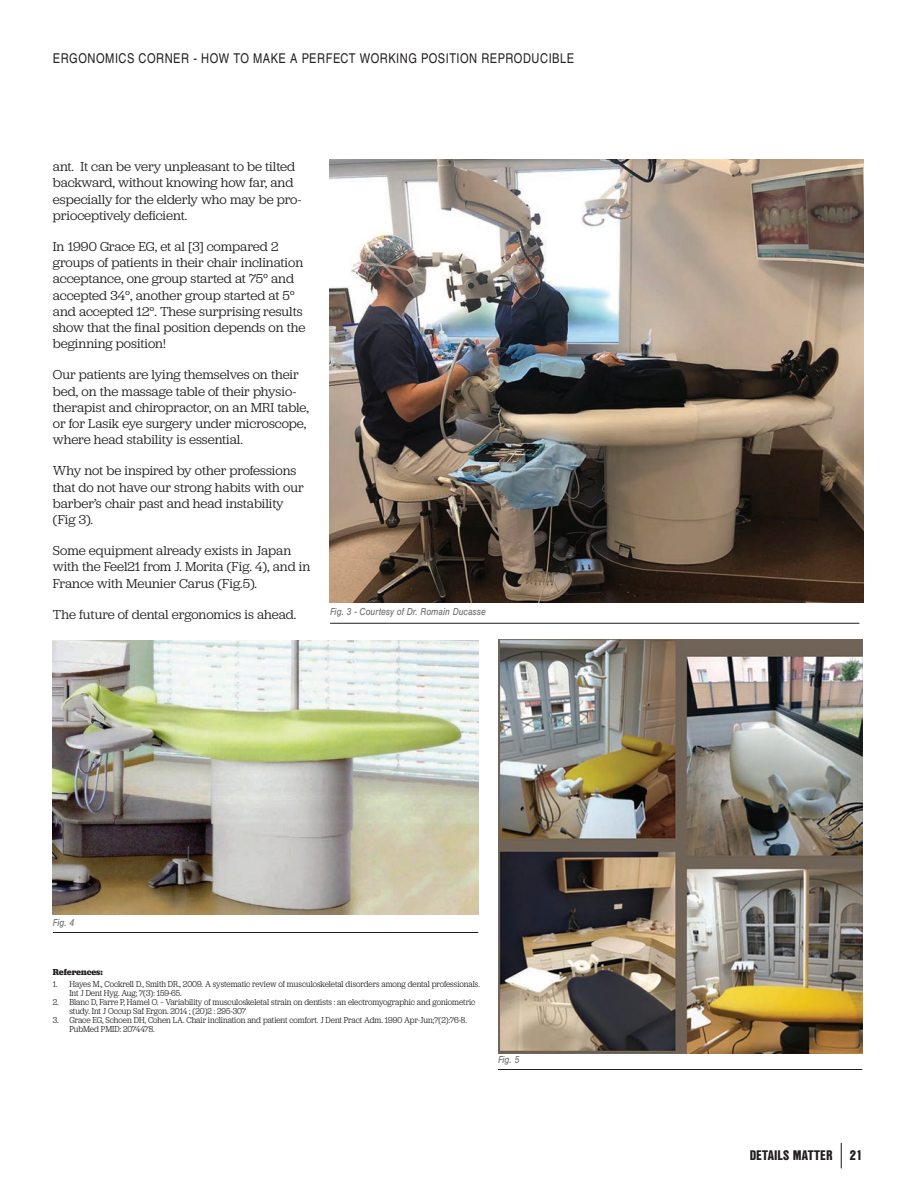
<style>
.page{position:relative;width:918px;height:1188px;background:#fff}
.page>*{position:absolute;margin:0;border:0;box-sizing:border-box;transform-origin:0 0}
.t1{font:13.5px/16.2px "Jubilat";letter-spacing:-.005em;color:#231f20}
.t2{font:13.5px "Nimbus San Con L";letter-spacing:.04em;color:#231f20}
.t3{font:900 13.5px "Nimbus San Con L";color:#231f20}
.t4{font:italic 10.5px "Nimbus San";color:#6c6d70;scale:.87 1}
.t5{font:9px/9px "Jubilat";color:#231f20;scale:.9 1}
.t6{font:700 9px "Jubilat";letter-spacing:-.005em;color:#231f20}
</style>
<div class="page">
<svg style="left:841px;top:1143px;width:1px;height:25px"></svg>
<img style="left:329px;top:160px;width:535px;height:442px">
<hr style="left:330px;top:623px;width:529px;height:1px;background:#231f20">
<img style="left:53px;top:640px;width:425px;height:275px">
<img style="left:498px;top:639px;width:364px;height:415px">
<hr style="left:53px;top:932px;width:425px;height:1px;background:#231f20">
<hr style="left:498px;top:1069px;width:364px;height:1px;background:#231f20">
<p class="t2" style="left:53px;top:48px;width:523px">ERGONOMICS CORNER - HOW TO MAKE A PERFECT WORKING POSITION REPRODUCIBLE</p>
<p class="t1" style="left:53px;top:158px;width:250px">ant. It can be very unpleasant to be tilted backward, without knowing how far, and especially for the elderly who may be pro&shy;prioceptively deficient.</p>
<p class="t1" style="left:53px;top:238px;width:254px">In 1990 Grace EG, et al [3] compared 2 groups of patients in their chair inclination acceptance, one group started at 75° and accepted 34°, another group started at 5° and accepted 12°. These surprising results show that the final position depends on the beginning position!</p>
<p class="t1" style="left:53px;top:366px;width:258px">Our patients are lying themselves on their bed, on the massage table of their physio&shy;therapist and chiropractor, on an MRI table, or for Lasik eye surgery under microscope, where head stability is essential.</p>
<p class="t1" style="left:53px;top:462px;width:252px">Why not be inspired by other professions that do not have our strong habits with our barber’s chair past and head instability (Fig 3).</p>
<p class="t1" style="left:53px;top:542px;width:259px">Some equipment already exists in Japan with the Feel21 from J. Morita (Fig. 4), and in<br>France with Meunier Carus (Fig.5).</p>
<p class="t1" style="left:53px;top:606px;width:245px">The future of dental ergonomics is ahead.</p>
<p class="t4" style="left:330px;top:606px;width:181px">Fig. 3 - Courtesy of Dr. Romain Ducasse</p>
<p class="t4" style="left:53px;top:917px;width:26px">Fig. 4</p>
<p class="t6" style="left:53px;top:966px;width:51px">References:</p>
<p class="t5" style="left:69px;top:979px;width:458px;text-indent:-16px">1. Hayes M., Cockrell D., Smith DR., 2009. A systematic review of musculoskeletal disorders among dental professionals.<br>Int J Dent Hyg. Aug; 7(3): 159-65.</p>
<p class="t5" style="left:69px;top:997px;width:453px;text-indent:-16px">2. Blanc D, Farre P, Hamel O. – Variability of musculoskeletal strain on dentists : an electromyographic and goniometric study. Int J Occup Saf Ergon. 2014 ; (20)2 : 295-307</p>
<p class="t5" style="left:69px;top:1015px;width:443px;text-indent:-16px">3. Grace EG, Schoen DH, Cohen LA. Chair inclination and patient comfort. J Dent Pract Adm. 1990 Apr-Jun;7(2):76-8.<br>PubMed PMID: 2074478.</p>
<p class="t4" style="left:498px;top:1054px;width:26px">Fig. 5</p>
<p class="t3" style="left:750px;top:1145px;width:84px">DETAILS MATTER</p>
<p class="t3" style="left:850px;top:1145px;width:14px">21</p>
</div>
